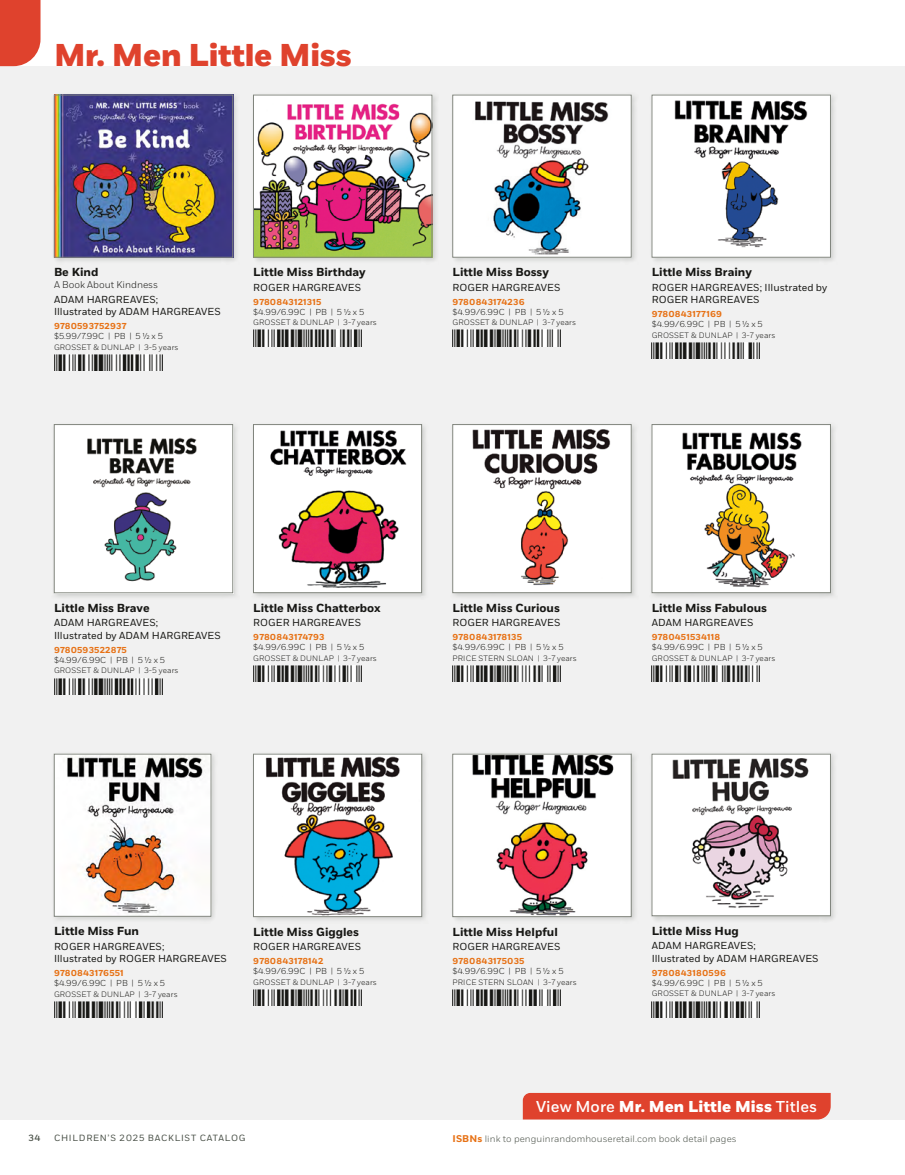
<style>
.page{position:relative;width:905px;height:1175px;background:#fff}
.page>*{position:absolute;margin:0;border:0;box-sizing:border-box;transform-origin:0 0}
.t1{font:800 31.5px "Fort";letter-spacing:-.01em;color:#df422d}
.t2{font:800 15.75px "Fort";letter-spacing:.005em;color:#fff}
.t3{font:700 11.7px "Fort";color:#171714}
.t4{font:10.2px/12.8px "Fort";letter-spacing:.01em;color:#171714}
.t5{font:300 9.75px "Fort";color:#171714}
.t6{font:300 9.3px "Fort";letter-spacing:.01em;color:#484f46}
.t7{font:9px "Fort";letter-spacing:.08em;color:#484f46}
.t8{font:500 9px "Fort";color:#484f46}
.t9{font:300 8.7px/10.2px "Fort";color:#171714}
.t10{font:300 7.8px "Fort";letter-spacing:.02em;color:#171714}
.s1{font-weight:700;color:#e77216}
.s2{font-size:8.25px}
.s3{font-size:7.5px}
.s4{font-weight:500}
.s5{font-weight:700;font-size:9.75px;color:#e77216}
</style>
<div class="page">
<div style="left:0;top:66px;width:904px;height:1053px;background:#f1f1f1"></div>
<div style="left:0;top:0;width:40px;height:66px;background:#df422d"></div>
<div style="left:523px;top:1092px;width:307px;height:27px;background:#df422d"></div>
<div style="left:51px;top:751px;width:167px;height:172px;background:#484f46;opacity:.2"></div>
<img style="left:56px;top:756px;width:153px;height:158px">
<div style="left:54px;top:754px;width:157px;height:162px;border:1px solid #81857d"></div>
<img style="left:54px;top:1001px;width:108px;height:17px">
<div style="left:250px;top:751px;width:178px;height:172px;background:#484f46;opacity:.2"></div>
<img style="left:255px;top:756px;width:165px;height:158px">
<div style="left:253px;top:754px;width:169px;height:162px;border:1px solid #81857d"></div>
<img style="left:253px;top:989px;width:108px;height:16px">
<div style="left:450px;top:751px;width:188px;height:172px;background:#484f46;opacity:.2"></div>
<img style="left:454px;top:756px;width:175px;height:158px">
<div style="left:452px;top:754px;width:179px;height:162px;border:1px solid #81857d"></div>
<img style="left:452px;top:989px;width:108px;height:16px">
<div style="left:649px;top:751px;width:188px;height:171px;background:#484f46;opacity:.2"></div>
<img style="left:653px;top:756px;width:175px;height:158px">
<div style="left:651px;top:754px;width:179px;height:162px;border:1px solid #81857d"></div>
<img style="left:651px;top:1001px;width:108px;height:16px">
<div style="left:51px;top:422px;width:189px;height:177px;background:#484f46;opacity:.2"></div>
<img style="left:56px;top:426px;width:175px;height:165px">
<div style="left:54px;top:424px;width:179px;height:169px;border:1px solid #81857d"></div>
<img style="left:54px;top:678px;width:108px;height:16px">
<div style="left:250px;top:422px;width:178px;height:177px;background:#484f46;opacity:.2"></div>
<img style="left:255px;top:426px;width:165px;height:165px">
<div style="left:253px;top:424px;width:169px;height:169px;border:1px solid #81857d"></div>
<img style="left:253px;top:665px;width:108px;height:16px">
<div style="left:450px;top:422px;width:188px;height:177px;background:#484f46;opacity:.2"></div>
<img style="left:454px;top:426px;width:175px;height:165px">
<div style="left:452px;top:424px;width:179px;height:169px;border:1px solid #81857d"></div>
<img style="left:452px;top:665px;width:108px;height:16px">
<div style="left:649px;top:422px;width:188px;height:177px;background:#484f46;opacity:.2"></div>
<img style="left:653px;top:426px;width:175px;height:165px">
<div style="left:651px;top:424px;width:179px;height:169px;border:1px solid #81857d"></div>
<img style="left:651px;top:665px;width:108px;height:16px">
<div style="left:51px;top:92px;width:189px;height:172px;background:#484f46;opacity:.2"></div>
<img style="left:56px;top:97px;width:175px;height:158px">
<div style="left:54px;top:95px;width:179px;height:162px;border:1px solid #81857d"></div>
<img style="left:54px;top:355px;width:108px;height:16px">
<div style="left:250px;top:92px;width:189px;height:172px;background:#484f46;opacity:.2"></div>
<img style="left:255px;top:97px;width:175px;height:158px">
<div style="left:253px;top:95px;width:179px;height:162px;border:1px solid #81857d"></div>
<img style="left:253px;top:330px;width:108px;height:16px">
<div style="left:450px;top:92px;width:188px;height:172px;background:#484f46;opacity:.2"></div>
<img style="left:454px;top:97px;width:175px;height:158px">
<img style="left:452px;top:330px;width:108px;height:16px">
<div style="left:649px;top:92px;width:188px;height:172px;background:#484f46;opacity:.2"></div>
<img style="left:653px;top:97px;width:175px;height:158px">
<img style="left:651px;top:343px;width:108px;height:16px">
<h1 class="t1" style="left:54px;top:36px;width:299px">Mr. Men Little Miss</h1>
<h3 class="t3" style="left:54px;top:265px;width:46px">Be Kind</h3>
<p class="t5" style="left:54px;top:279px;width:105px">A Book About Kindness</p>
<p class="t4" style="left:54px;top:293px;width:168px">ADAM HARGREAVES;<br>Illustrated by ADAM HARGREAVES</p>
<p class="t9" style="left:54px;top:321px;width:110px"><span class="s1">9780593752937 </span>$5.99/7.99C <span class="s2">|</span> PB <span class="s2">|</span> 5 1/2 x 5</p>
<p class="t10" style="left:54px;top:342px;width:126px">GROSSET &amp; DUNLAP <span class="s3">|</span> 3-5 years</p>
<h3 class="t3" style="left:253px;top:265px;width:114px">Little Miss Birthday</h3>
<p class="t4" style="left:253px;top:281px;width:109px">ROGER HARGREAVES</p>
<p class="t9" style="left:253px;top:296px;width:112px"><span class="s1">9780843121315 </span>$4.99/6.99C <span class="s2">|</span> PB <span class="s2">|</span> 5 1/2 x 5</p>
<p class="t10" style="left:253px;top:318px;width:125px">GROSSET &amp; DUNLAP <span class="s3">|</span> 3-7 years</p>
<h3 class="t3" style="left:452px;top:265px;width:98px">Little Miss Bossy</h3>
<p class="t4" style="left:452px;top:281px;width:109px">ROGER HARGREAVES</p>
<p class="t9" style="left:452px;top:296px;width:112px"><span class="s1">9780843174236 </span>$4.99/6.99C <span class="s2">|</span> PB <span class="s2">|</span> 5 1/2 x 5</p>
<p class="t10" style="left:452px;top:318px;width:125px">GROSSET &amp; DUNLAP <span class="s3">|</span> 3-7 years</p>
<h3 class="t3" style="left:651px;top:265px;width:102px">Little Miss Brainy</h3>
<p class="t4" style="left:651px;top:281px;width:177px">ROGER HARGREAVES; Illustrated by<br>ROGER HARGREAVES</p>
<p class="t9" style="left:651px;top:309px;width:112px"><span class="s1">9780843177169 </span>$4.99/6.99C <span class="s2">|</span> PB <span class="s2">|</span> 5 1/2 x 5</p>
<p class="t10" style="left:651px;top:330px;width:125px">GROSSET &amp; DUNLAP <span class="s3">|</span> 3-7 years</p>
<h3 class="t3" style="left:54px;top:600px;width:97px">Little Miss Brave</h3>
<p class="t4" style="left:54px;top:616px;width:168px">ADAM HARGREAVES;<br>Illustrated by ADAM HARGREAVES</p>
<p class="t9" style="left:54px;top:644px;width:112px"><span class="s1">9780593522875 </span>$4.99/6.99C <span class="s2">|</span> PB <span class="s2">|</span> 5 1/2 x 5</p>
<p class="t10" style="left:54px;top:666px;width:126px">GROSSET &amp; DUNLAP <span class="s3">|</span> 3-5 years</p>
<h3 class="t3" style="left:253px;top:600px;width:129px">Little Miss Chatterbox</h3>
<p class="t4" style="left:253px;top:616px;width:109px">ROGER HARGREAVES</p>
<p class="t9" style="left:253px;top:632px;width:112px"><span class="s1">9780843174793 </span>$4.99/6.99C <span class="s2">|</span> PB <span class="s2">|</span> 5 1/2 x 5</p>
<p class="t10" style="left:253px;top:653px;width:125px">GROSSET &amp; DUNLAP <span class="s3">|</span> 3-7 years</p>
<h3 class="t3" style="left:452px;top:600px;width:109px">Little Miss Curious</h3>
<p class="t4" style="left:452px;top:616px;width:109px">ROGER HARGREAVES</p>
<p class="t9" style="left:452px;top:632px;width:112px"><span class="s1">9780843178135 </span>$4.99/6.99C <span class="s2">|</span> PB <span class="s2">|</span> 5 1/2 x 5</p>
<p class="t10" style="left:452px;top:653px;width:126px">PRICE STERN SLOAN <span class="s3">|</span> 3-7 years</p>
<h3 class="t3" style="left:651px;top:600px;width:117px">Little Miss Fabulous</h3>
<p class="t4" style="left:651px;top:616px;width:103px">ADAM HARGREAVES</p>
<p class="t9" style="left:651px;top:632px;width:112px"><span class="s1">9780451534118 </span>$4.99/6.99C <span class="s2">|</span> PB <span class="s2">|</span> 5 1/2 x 5</p>
<p class="t10" style="left:651px;top:653px;width:125px">GROSSET &amp; DUNLAP <span class="s3">|</span> 3-7 years</p>
<h3 class="t3" style="left:54px;top:924px;width:86px">Little Miss Fun</h3>
<p class="t4" style="left:54px;top:940px;width:174px">ROGER HARGREAVES;<br>Illustrated by ROGER HARGREAVES</p>
<p class="t9" style="left:54px;top:968px;width:112px"><span class="s1">9780843176551 </span>$4.99/6.99C <span class="s2">|</span> PB <span class="s2">|</span> 5 1/2 x 5</p>
<p class="t10" style="left:54px;top:989px;width:125px">GROSSET &amp; DUNLAP <span class="s3">|</span> 3-7 years</p>
<h3 class="t3" style="left:253px;top:924px;width:107px">Little Miss Giggles</h3>
<p class="t4" style="left:253px;top:940px;width:109px">ROGER HARGREAVES</p>
<p class="t9" style="left:253px;top:955px;width:112px"><span class="s1">9780843178142 </span>$4.99/6.99C <span class="s2">|</span> PB <span class="s2">|</span> 5 1/2 x 5</p>
<p class="t10" style="left:253px;top:977px;width:125px">GROSSET &amp; DUNLAP <span class="s3">|</span> 3-7 years</p>
<p class="t8" style="left:28px;top:1132px;width:14px">34</p>
<p class="t7" style="left:54px;top:1132px;width:193px">CHILDREN’S 2025 BACKLIST CATALOG</p>
<h3 class="t3" style="left:452px;top:924px;width:107px">Little Miss Helpful</h3>
<p class="t4" style="left:452px;top:940px;width:109px">ROGER HARGREAVES</p>
<p class="t9" style="left:452px;top:955px;width:112px"><span class="s1">9780843175035 </span>$4.99/6.99C <span class="s2">|</span> PB <span class="s2">|</span> 5 1/2 x 5</p>
<p class="t10" style="left:452px;top:977px;width:126px">PRICE STERN SLOAN <span class="s3">|</span> 3-7 years</p>
<h3 class="t3" style="left:651px;top:923px;width:89px">Little Miss Hug</h3>
<p class="t4" style="left:651px;top:939px;width:168px">ADAM HARGREAVES;<br>Illustrated by ADAM HARGREAVES</p>
<p class="t9" style="left:651px;top:967px;width:112px"><span class="s1">9780843180596 </span>$4.99/6.99C <span class="s2">|</span> PB <span class="s2">|</span> 5 1/2 x 5</p>
<p class="t10" style="left:651px;top:989px;width:125px">GROSSET &amp; DUNLAP <span class="s3">|</span> 3-7 years</p>
<h2 class="t2" style="left:536px;top:1096px;width:283px"><span class="s4">View More</span> Mr. Men Little Miss <span class="s4">Titles</span></h2>
<p class="t6" style="left:452px;top:1133px;width:286px"><span class="s5">ISBNs</span> link to penguinrandomhouseretail.com book detail pages</p>
</div>
